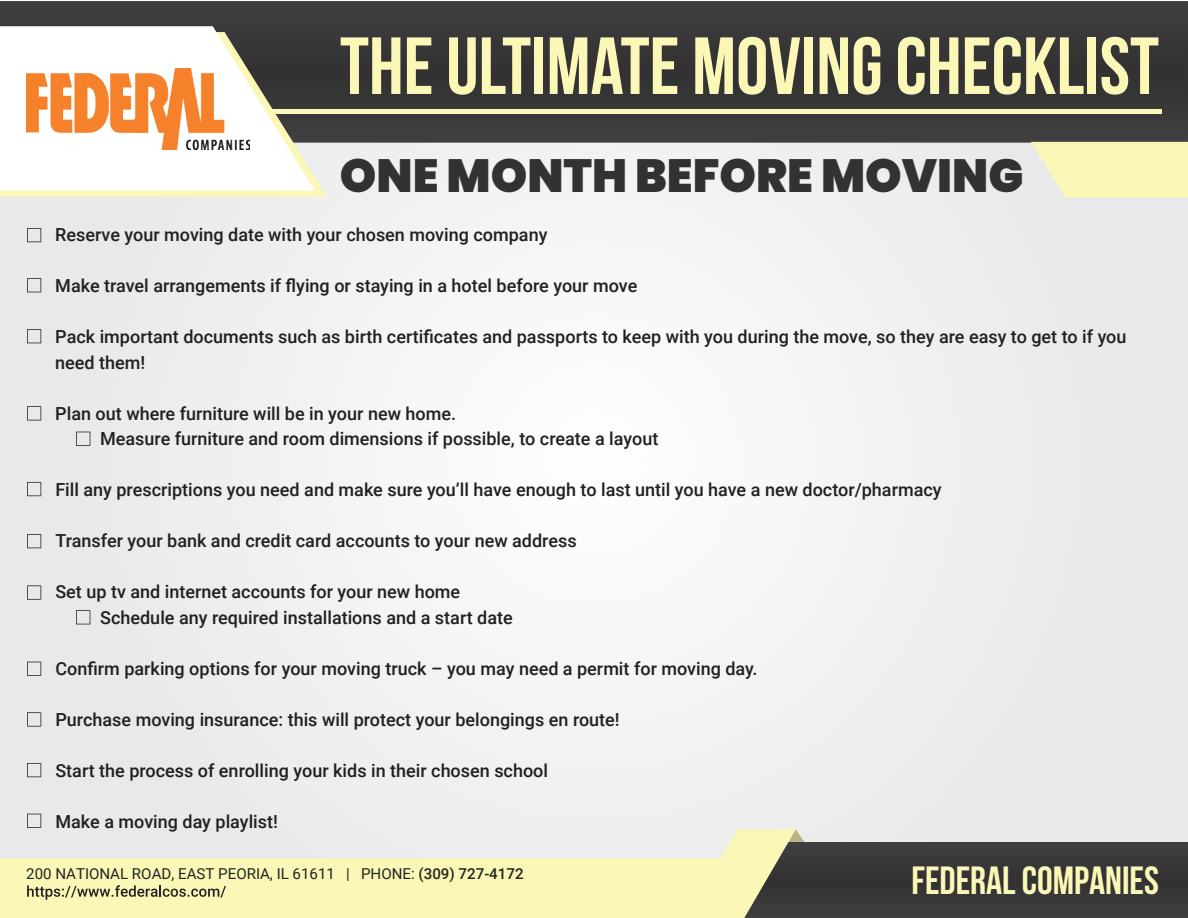
<style>
.page{position:relative;width:1188px;height:918px;background:#fff}
.page>*{position:absolute;margin:0;border:0;box-sizing:border-box;transform-origin:0 0}
.t1{font:700 80.85px "Bebas Neue";color:#fbf7b7}
.t2{font:900 46.5px "Poppins";color:#313232}
.t3{font:700 39.3px "Bebas Neue";color:#fbf7b7}
.t4{font:500 18px/25.5px "Roboto";color:#221f1f}
.t5{font:15px "Roboto";color:#222322}
.s1{font-weight:500}
</style>
<div class="page">
<svg style="left:796px;top:829px;width:14px;height:13px"></svg>
<div style="left:796px;top:842px;width:392px;height:76px;background:#393839"></div>
<svg style="left:0;top:829px;width:796px;height:89px;fill:#fbf7b7"></svg>
<div style="left:0;top:1px;width:1188px;height:142px;background:#39383a"></div>
<svg style="left:0;top:32px;width:327px;height:165px"></svg>
<div style="left:235px;top:109px;width:927px;height:5px;background:#fbf7b7"></div>
<svg style="left:0;top:26px;width:315px;height:165px"></svg>
<svg style="left:1031px;top:142px;width:157px;height:56px"></svg>
<svg style="left:27px;top:228px;width:14px;height:14px"></svg>
<svg style="left:27px;top:278px;width:14px;height:14px"></svg>
<svg style="left:27px;top:329px;width:14px;height:14px"></svg>
<svg style="left:27px;top:406px;width:14px;height:14px"></svg>
<svg style="left:27px;top:482px;width:14px;height:14px"></svg>
<svg style="left:27px;top:534px;width:14px;height:14px"></svg>
<svg style="left:27px;top:585px;width:14px;height:15px"></svg>
<svg style="left:27px;top:662px;width:14px;height:14px"></svg>
<svg style="left:27px;top:712px;width:14px;height:15px"></svg>
<svg style="left:27px;top:763px;width:14px;height:14px"></svg>
<svg style="left:27px;top:814px;width:14px;height:14px"></svg>
<svg style="left:76px;top:610px;width:14px;height:14px"></svg>
<svg style="left:76px;top:432px;width:14px;height:14px"></svg>
<img style="left:26px;top:68px;width:224px;height:82px">
<svg style="left:27px;top:885px;width:199px;height:15px"></svg>
<h1 class="t1" style="left:340px;top:19px;width:821px">THE ULTIMATE MOVING CHECKLIST</h1>
<h2 class="t2" style="left:340px;top:148px;width:685px">ONE MONTH BEFORE MOVING</h2>
<p class="t4" style="left:55px;top:224px;width:494px">Reserve your moving date with your chosen moving company</p>
<p class="t4" style="left:55px;top:275px;width:584px">Make travel arrangements if flying or staying in a hotel before your move</p>
<p class="t4" style="left:55px;top:326px;width:1073px">Pack important documents such as birth certificates and passports to keep with you during the move, so they are easy to get to if you need them!</p>
<p class="t4" style="left:100px;top:402px;width:560px;text-indent:-45px">Plan out where furniture will be in your new home.<br>Measure furniture and room dimensions if possible, to create a layout</p>
<p class="t4" style="left:55px;top:479px;width:888px">Fill any prescriptions you need and make sure you’ll have enough to last until you have a new doctor/pharmacy</p>
<p class="t4" style="left:55px;top:530px;width:523px">Transfer your bank and credit card accounts to your new address</p>
<p class="t4" style="left:100px;top:581px;width:414px;text-indent:-45px">Set up tv and internet accounts for your new home<br>Schedule any required installations and a start date</p>
<p class="t4" style="left:55px;top:655px;width:704px">Confirm parking options for your moving truck – you may need a permit for moving day.</p>
<p class="t4" style="left:55px;top:708px;width:566px">Purchase moving insurance: this will protect your belongings en route!</p>
<p class="t4" style="left:55px;top:759px;width:494px">Start the process of enrolling your kids in their chosen school</p>
<p class="t4" style="left:55px;top:810px;width:224px">Make a moving day playlist!</p>
<h3 class="t3" style="left:911px;top:857px;width:249px">FEDERAL COMPANIES</h3>
<p class="t5" style="left:26px;top:867px;width:499px">200 NATIONAL ROAD, EAST PEORIA, IL 61611 | PHONE: <span class="s1">(309) 727-4172</span></p>
</div>
